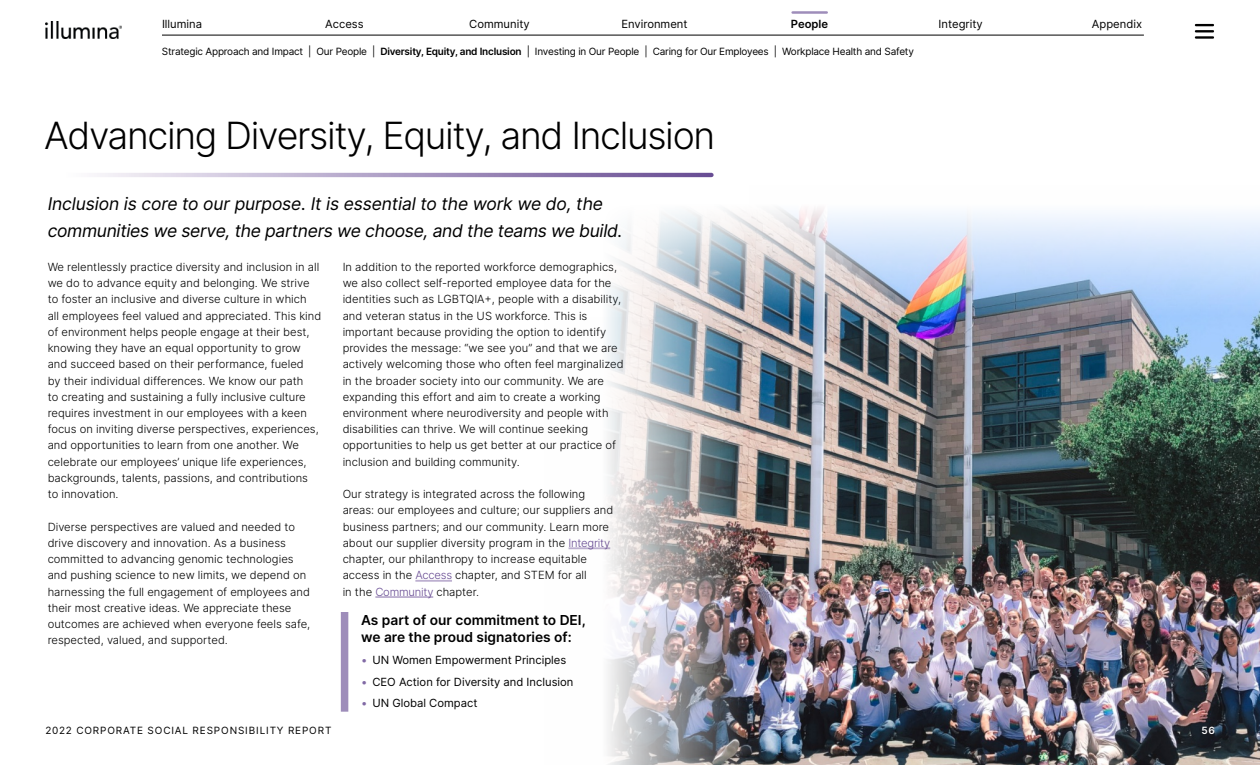
<style>
.page{position:relative;width:1260px;height:765px;background:#fff}
.page>*{position:absolute;margin:0;border:0;box-sizing:border-box;transform-origin:0 0}
.t1{font:300 37.5px "Inter";letter-spacing:-.035em;color:#000}
.t2{font:italic 17.5px/26.2px "Inter";letter-spacing:-.02em;color:#000}
.t3{font:600 13.75px/16.5px "Inter";color:#000}
.t4{font:300 11.25px/16.2px "Inter";color:#000}
.t5{font:11.25px "Inter";color:#000}
.t6{font:600 11.25px "Inter";color:#000}
.t7{font:10px "Inter";letter-spacing:-.02em;color:#000}
.t8{font:10px "Inter";letter-spacing:.085em;color:#000}
.t9{font:600 10px "Inter";color:#fff}
.s1{font-weight:600}
.s2{color:#664a92}
.s3{color:#816aa5}
</style>
<div class="page">
<svg style="left:97px;top:173px;width:615px;height:4px;background:#ab9cc3"></svg>
<hr style="left:415px;top:580px;width:37px;height:2px;background:#bdb0d0">
<hr style="left:375px;top:596px;width:58px;height:2px;background:#bdb0d0">
<img style="left:568px;top:208px;width:692px;height:557px">
<div style="left:341px;top:612px;width:7px;height:100px;background:#9e8dba"></div>
<img style="left:46px;top:22px;width:75px;height:17px">
<hr style="left:793px;top:11px;width:34px;height:3px;background:#9e8dba">
<hr style="left:162px;top:35px;width:982px;height:1px;background:#000">
<svg style="left:1195px;top:24px;width:19px;height:15px"></svg>
<p class="t5" style="left:162px;top:15px;width:42px">Illumina</p>
<p class="t5" style="left:325px;top:15px;width:40px">Access</p>
<p class="t5" style="left:469px;top:15px;width:62px">Community</p>
<p class="t5" style="left:621px;top:15px;width:68px">Environment</p>
<p class="t6" style="left:791px;top:15px;width:39px">People</p>
<p class="t5" style="left:939px;top:15px;width:46px">Integrity</p>
<p class="t5" style="left:1092px;top:15px;width:52px">Appendix</p>
<p class="t7" style="left:162px;top:44px;width:753px">Strategic Approach and Impact | Our People | <span class="s1">Diversity, Equity, and Inclusion</span> | Investing in Our People | Caring for Our Employees | Workplace Health and Safety</p>
<h1 class="t1" style="left:44px;top:109px;width:673px">Advancing Diversity, Equity, and Inclusion</h1>
<h2 class="t2" style="left:48px;top:190px;width:576px">Inclusion is core to our purpose. It is essential to the work we do, the communities we serve, the partners we choose, and the teams we build.</h2>
<p class="t4" style="left:343px;top:258px;width:282px">In addition to the reported workforce demographics, we also collect self-reported employee data for the identities such as LGBTQIA+, people with a disability, and veteran status in the US workforce. This is important because providing the option to identify provides the message: “we see you” and that we are actively welcoming those who often feel marginalized in the broader society into our community. We are expanding this effort and aim to create a working environment where neurodiversity and people with disabilities can thrive. We will continue seeking opportunities to help us get better at our practice of inclusion and building community.</p>
<p class="t4" style="left:343px;top:486px;width:272px">Our strategy is integrated across the following areas: our employees and culture; our suppliers and business partners; and our community. Learn more about our supplier diversity program in the <span class="s2">Integrity </span>chapter, our philanthropy to increase equitable access in the <span class="s2">Access</span> chapter, and STEM for all<br>in the <span class="s2">Community</span> chapter.</p>
<p class="t3" style="left:361px;top:612px;width:226px">As part of our commitment to DEI, we are the proud signatories of:</p>
<p class="t5" style="left:361px;top:651px;width:207px"><span class="s3">•</span> UN Women Empowerment Principles</p>
<p class="t5" style="left:361px;top:673px;width:214px"><span class="s3">•</span> CEO Action for Diversity and Inclusion</p>
<p class="t5" style="left:361px;top:695px;width:118px"><span class="s3">•</span> UN Global Compact</p>
<p class="t8" style="left:45px;top:724px;width:288px">2022 CORPORATE SOCIAL RESPONSIBILITY REPORT</p>
<p class="t4" style="left:48px;top:258px;width:275px">We relentlessly practice diversity and inclusion in all we do to advance equity and belonging. We strive to foster an inclusive and diverse culture in which<br>all employees feel valued and appreciated. This kind of environment helps people engage at their best, knowing they have an equal opportunity to grow and succeed based on their performance, fueled<br>by their individual differences. We know our path<br>to creating and sustaining a fully inclusive culture requires investment in our employees with a keen focus on inviting diverse perspectives, experiences, and opportunities to learn from one another. We celebrate our employees’ unique life experiences, backgrounds, talents, passions, and contributions to innovation.</p>
<p class="t4" style="left:48px;top:518px;width:264px">Diverse perspectives are valued and needed to drive discovery and innovation. As a business committed to advancing genomic technologies and pushing science to new limits, we depend on harnessing the full engagement of employees and their most creative ideas. We appreciate these outcomes are achieved when everyone feels safe, respected, valued, and supported.</p>
<p class="t9" style="left:1201px;top:723px;width:15px">56</p>
</div>
